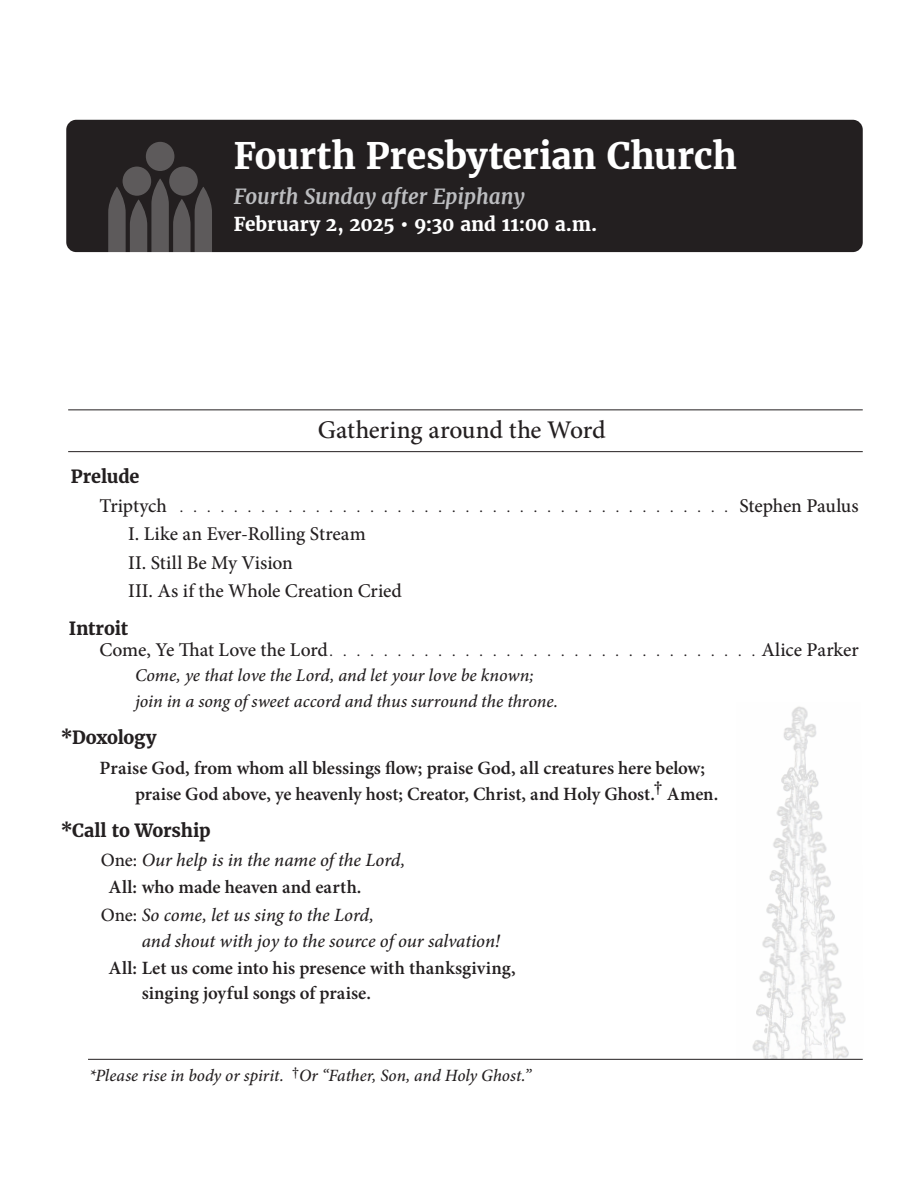
<style>
.page{position:relative;width:918px;height:1188px;background:#fff}
.page>*{position:absolute;margin:0;border:0;box-sizing:border-box;transform-origin:0 0}
.t1{font:700 36px "Merriweather";letter-spacing:-.005em;color:#fff}
.t2{font:500 25.5px "Minion Pro";color:#231f20}
.t3{font:italic 700 20.55px "Merriweather";color:#bcbdc0}
.t4{font:500 19.5px "Minion Pro";letter-spacing:-.01em;color:#231f20}
.t5{font:700 18.9px "Merriweather";letter-spacing:-.005em;color:#fff}
.t6{font:600 18.75px/25.5px "Minion Pro";color:#231f20}
.t7{font:italic 500 18.75px "Minion Pro";letter-spacing:-.005em;color:#231f20}
.t8{font:italic 500 18px "Minion Pro";letter-spacing:-.005em;color:#231f20}
.t9{font:700 18px "Merriweather";letter-spacing:-.01em;color:#231f20}
.t10{font:italic 500 17.25px "Minion Pro";color:#231f20}
.s1{font-style:normal}
.s2{font-size:17.1px}
</style>
<div class="page">
<img style="left:736px;top:706px;width:127px;height:353px">
<div style="left:66px;top:120px;width:797px;height:132px;background:#231f20;border-radius:10px"></div>
<div style="left:123px;top:167px;width:28px;height:29px;background:#5d5a5b;border-radius:50%"></div>
<div style="left:169px;top:167px;width:29px;height:29px;background:#5d5a5b;border-radius:50%"></div>
<div style="left:146px;top:142px;width:28px;height:29px;background:#5d5a5b;border-radius:50%"></div>
<svg style="left:108px;top:179px;width:104px;height:74px"></svg>
<hr style="left:88px;top:1059px;width:775px;height:1px;background:#231f20">
<hr style="left:68px;top:409px;width:795px;height:1px;background:#231f20">
<hr style="left:68px;top:451px;width:795px;height:1px;background:#231f20">
<p class="t1" style="left:234px;top:134px;width:504px">Fourth Presbyterian Church</p>
<p class="t3" style="left:234px;top:184px;width:292px">Fourth Sunday after Epiphany</p>
<p class="t5" style="left:234px;top:212px;width:365px">February 2, 2025 • 9:30 and 11:00 a.m.</p>
<p class="t2" style="left:318px;top:412px;width:289px">Gathering around the Word</p>
<p class="t9" style="left:71px;top:465px;width:70px">Prelude</p>
<p class="t4" style="left:99px;top:492px;width:69px">Triptych</p>
<p class="t4" style="left:740px;top:492px;width:121px">Stephen Paulus</p>
<p class="t4" style="left:128px;top:521px;width:239px">I. Like an Ever-Rolling Stream</p>
<p class="t4" style="left:128px;top:549px;width:166px">II. Still Be My Vision</p>
<p class="t4" style="left:128px;top:578px;width:275px">III. As if the Whole Creation Cried</p>
<p class="t9" style="left:69px;top:617px;width:61px">Introit</p>
<p class="t4" style="left:99px;top:636px;width:230px">Come, Ye That Love the Lord</p>
<p class="t4" style="left:761px;top:636px;width:99px">Alice Parker</p>
<p class="t8" style="left:135px;top:663px;width:400px">Come, ye that love the Lord, and let your love be known;</p>
<p class="t8" style="left:135px;top:688px;width:425px">join in a song of sweet accord and thus surround the throne.</p>
<p class="t9" style="left:61px;top:726px;width:97px">*Doxology</p>
<p class="t6" style="left:100px;top:755px;width:607px">Praise God, from whom all blessings flow; praise God, all creatures here below;</p>
<p class="t6" style="left:135px;top:781px;width:585px">praise God above, ye heavenly host; Creator, Christ, and Holy Ghost.† Amen.</p>
<p class="t9" style="left:61px;top:819px;width:151px">*Call to Worship</p>
<p class="t7" style="left:101px;top:847px;width:306px"><span class="s1">One:</span> Our help is in the name of the Lord,</p>
<p class="t6" style="left:109px;top:874px;width:254px">All: who made heaven and earth.</p>
<p class="t7" style="left:101px;top:902px;width:275px"><span class="s1">One:</span> So come, let us sing to the Lord,</p>
<p class="t7" style="left:142px;top:928px;width:360px">and shout with joy to the source of our salvation!</p>
<p class="t6" style="left:142px;top:955px;width:375px;text-indent:-33px">All: Let us come into his presence with thanksgiving, singing joyful songs of praise.</p>
<p class="t10" style="left:89px;top:1063px;width:444px"><span class="s2">*</span>Please rise in body or spirit. <sup>†</sup>Or “Father, Son, and Holy Ghost.”</p>
</div>
